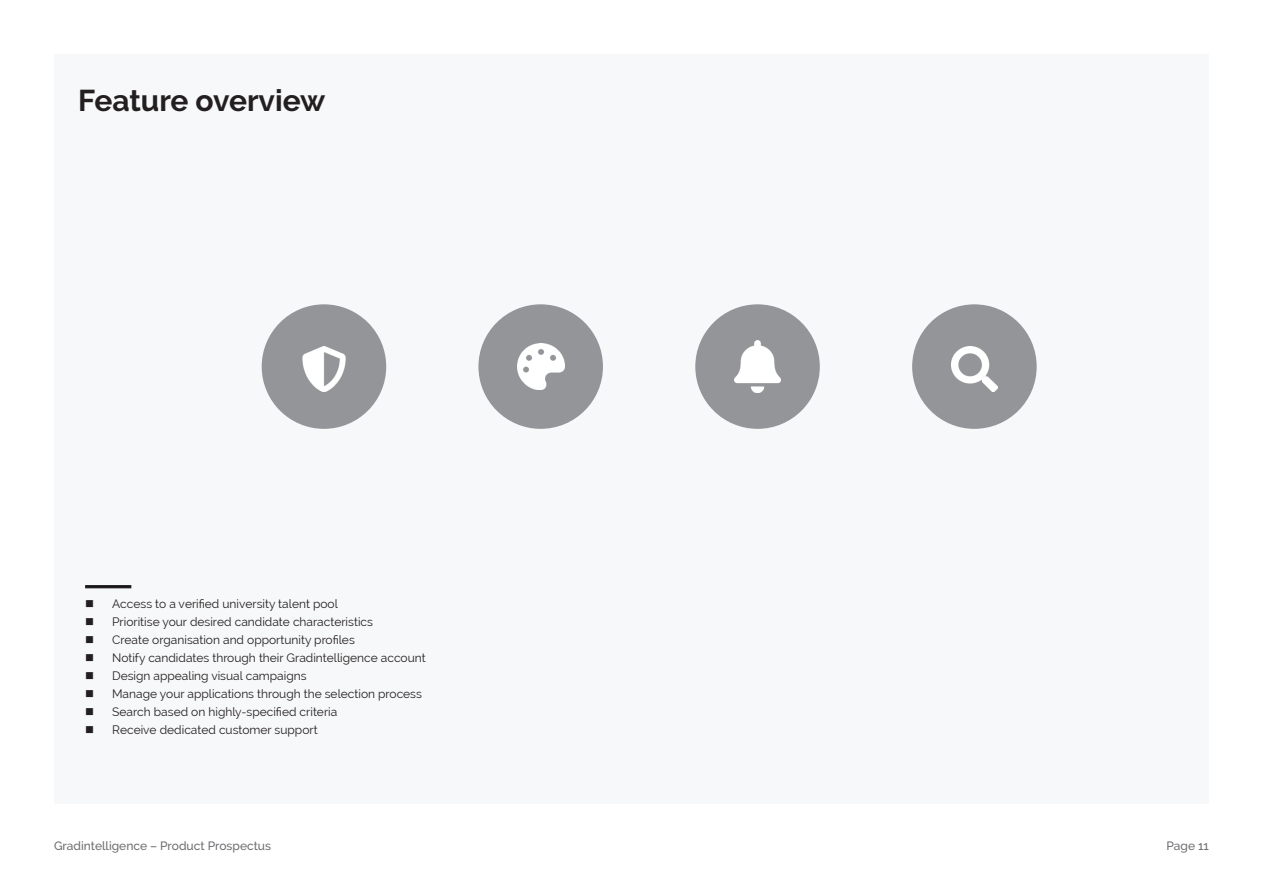
<style>
.page{position:relative;width:1263px;height:893px;background:#fff}
.page>*{position:absolute;margin:0;border:0;box-sizing:border-box;transform-origin:0 0}
.Page_Header{font:700 30px "Raleway";color:#231f20}
.t1{font:12px "Raleway";color:#231f20}
.t2{font:500 12px "Raleway";color:#6c6d70}
</style>
<div class="page">
<div style="left:54px;top:54px;width:1155px;height:750px;background:#f7f8f9"></div>
<div style="left:262px;top:304px;width:124px;height:125px;background:#939598;border-radius:50%"></div>
<div style="left:478px;top:304px;width:125px;height:125px;background:#939598;border-radius:50%"></div>
<div style="left:695px;top:304px;width:125px;height:125px;background:#939598;border-radius:50%"></div>
<div style="left:912px;top:304px;width:125px;height:125px;background:#939598;border-radius:50%"></div>
<img style="left:302px;top:346px;width:44px;height:46px">
<img style="left:517px;top:343px;width:47px;height:47px">
<img style="left:735px;top:341px;width:45px;height:51px">
<img style="left:951px;top:346px;width:46px;height:46px">
<div style="left:85px;top:585px;width:46px;height:3px;border:2px solid #231f20"></div>
<p class="Page_Header" style="left:78px;top:83px;width:249px">Feature overview</p>
<p class="t1" style="left:112px;top:597px;width:227px">Access to a verified university talent pool</p>
<p class="t1" style="left:112px;top:615px;width:262px">Prioritise your desired candidate characteristics</p>
<p class="t1" style="left:112px;top:633px;width:244px">Create organisation and opportunity profiles</p>
<p class="t1" style="left:112px;top:651px;width:315px">Notify candidates through their Gradintelligence account</p>
<p class="t1" style="left:112px;top:669px;width:196px">Design appealing visual campaigns</p>
<p class="t1" style="left:112px;top:687px;width:311px">Manage your applications through the selection process</p>
<p class="t1" style="left:112px;top:705px;width:227px">Search based on highly-specified criteria</p>
<p class="t1" style="left:112px;top:723px;width:207px">Receive dedicated customer support</p>
<p class="t2" style="left:54px;top:839px;width:219px">Gradintelligence – Product Prospectus</p>
<p class="t2" style="left:1166px;top:839px;width:44px">Page 11</p>
</div>
